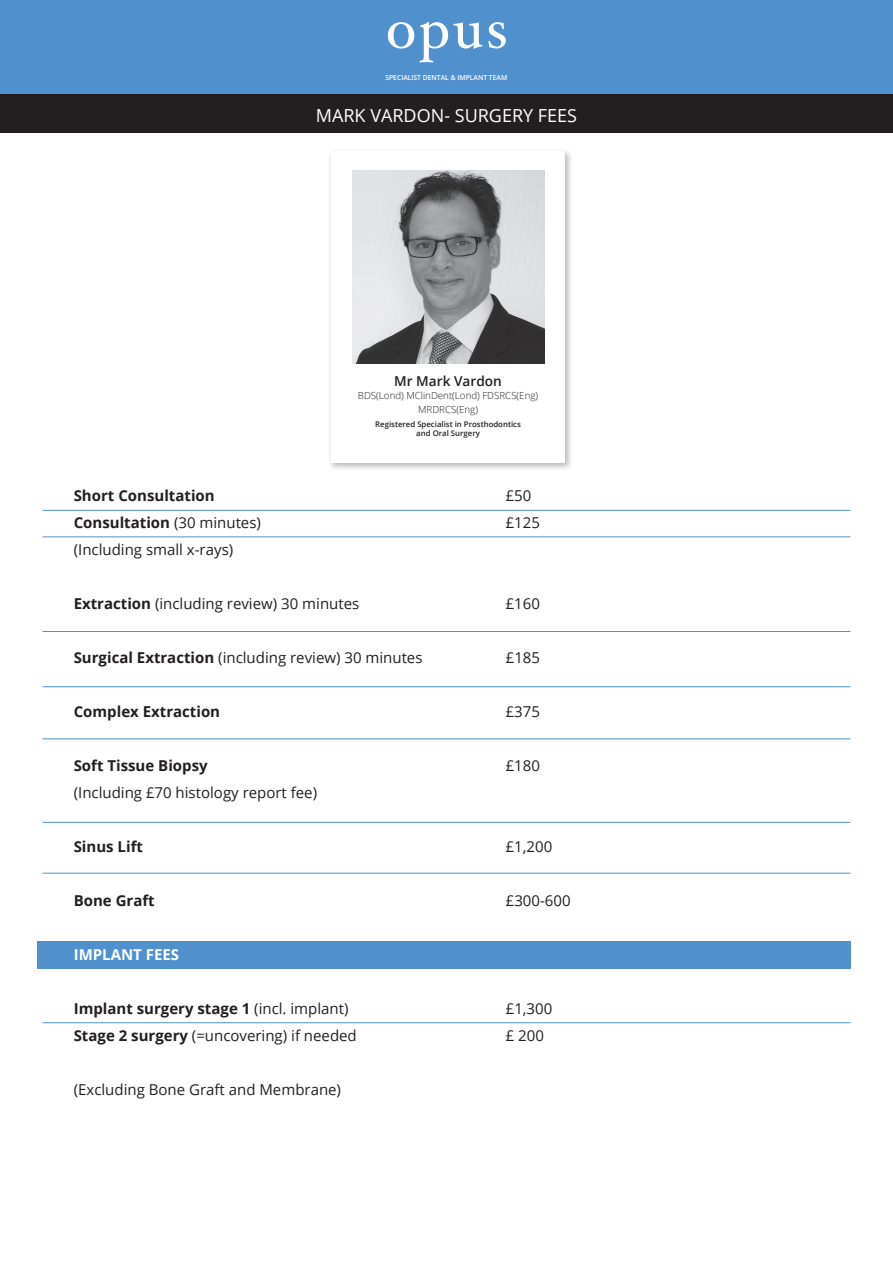
<style>
.page{position:relative;width:893px;height:1263px;background:#fff}
.page>*{position:absolute;margin:0;border:0;box-sizing:border-box;transform-origin:0 0}
.t1{font:57px "Hoefler Text";color:#fff}
.t2{font:18px "Open Sans";color:#fff}
.t3{font:15px "Open Sans";color:#231f20}
.t4{font:700 15px "Open Sans";color:#231f20}
.t5{font:700 15px "Open Sans";color:#fff}
.t6{font:600 13.65px "Open Sans";color:#231f20}
.t7{font:300 9.75px/13.6px "Open Sans";color:#231f20;text-align:center}
.t8{font:600 7.8px "Open Sans";color:#231f20}
.t9{font:600 6.9px "Open Sans";letter-spacing:-.005em;color:#fff}
.s1{font-weight:400}
.s2{font-weight:700}
</style>
<div class="page">
<hr style="left:43px;top:536px;width:807px;height:1px;background:#5090cd">
<hr style="left:43px;top:510px;width:807px;height:1px;background:#5090cd">
<hr style="left:43px;top:631px;width:807px;height:1px;background:#5090cd">
<hr style="left:43px;top:686px;width:807px;height:1px;background:#5090cd">
<hr style="left:43px;top:738px;width:807px;height:1px;background:#5090cd">
<hr style="left:43px;top:822px;width:807px;height:1px;background:#5090cd">
<hr style="left:43px;top:873px;width:807px;height:1px;background:#5090cd">
<hr style="left:43px;top:1022px;width:807px;height:1px;background:#5090cd">
<div style="left:37px;top:941px;width:813px;height:28px;background:#5090cd"></div>
<div style="left:0;top:94px;width:893px;height:39px;background:#231f20"></div>
<div style="left:0;top:0;width:893px;height:94px;background:#5090cd"></div>
<div style="left:328px;top:148px;width:245px;height:324px;background:#231f20;opacity:.3"></div>
<div style="left:331px;top:152px;width:233px;height:311px;background:#fff"></div>
<img style="left:352px;top:170px;width:192px;height:193px">
<p class="t1" style="left:386px;top:-6px;width:123px">opus</p>
<p class="t9" style="left:385px;top:73px;width:123px">SPECIALIST DENTAL &amp; IMPLANT TEAM</p>
<p class="t2" style="left:316px;top:103px;width:263px">MARK VARDON- SURGERY FEES</p>
<p class="t6" style="left:394px;top:371px;width:109px">Mr Mark Vardon</p>
<p class="t7" style="left:358px;top:389px;width:182px">BDS(Lond) MClinDent(Lond) FDSRCS(Eng)<br>MRDRCS(Eng)</p>
<p class="t8" style="left:375px;top:419px;width:147px">Registered Specialist in Prosthodontics</p>
<p class="t8" style="left:416px;top:428px;width:65px">and Oral Surgery</p>
<p class="t4" style="left:74px;top:485px;width:142px">Short Consultation</p>
<p class="t3" style="left:506px;top:485px;width:27px">£50</p>
<p class="t4" style="left:74px;top:512px;width:189px">Consultation <span class="s1">(30 minutes)</span></p>
<p class="t3" style="left:506px;top:512px;width:36px">£125</p>
<p class="t3" style="left:74px;top:539px;width:161px">(Including small x-rays)</p>
<p class="t3" style="left:74px;top:593px;width:287px"><span class="s2">Extraction</span> (including review) 30 minutes</p>
<p class="t3" style="left:506px;top:593px;width:36px">£160</p>
<p class="t3" style="left:74px;top:647px;width:350px"><span class="s2">Surgical Extraction</span> (including review) 30 minutes</p>
<p class="t3" style="left:506px;top:647px;width:36px">£185</p>
<p class="t4" style="left:74px;top:701px;width:148px">Complex Extraction</p>
<p class="t3" style="left:506px;top:701px;width:36px">£375</p>
<p class="t4" style="left:74px;top:755px;width:135px">Soft Tissue Biopsy</p>
<p class="t3" style="left:506px;top:755px;width:36px">£180</p>
<p class="t3" style="left:74px;top:782px;width:245px">(Including £70 histology report fee)</p>
<p class="t4" style="left:74px;top:836px;width:71px">Sinus Lift</p>
<p class="t3" style="left:506px;top:836px;width:48px">£1,200</p>
<p class="t4" style="left:74px;top:890px;width:83px">Bone Graft</p>
<p class="t3" style="left:506px;top:890px;width:66px">£300-600</p>
<p class="t5" style="left:74px;top:944px;width:107px">IMPLANT FEES</p>
<p class="t4" style="left:74px;top:998px;width:276px">Implant surgery stage 1 <span class="s1">(incl. implant)</span></p>
<p class="t3" style="left:506px;top:998px;width:48px">£1,300</p>
<p class="t3" style="left:74px;top:1025px;width:285px"><span class="s2">Stage 2 surgery</span> (=uncovering) if needed</p>
<p class="t3" style="left:506px;top:1025px;width:40px">£ 200</p>
<p class="t3" style="left:74px;top:1079px;width:269px">(Excluding Bone Graft and Membrane)</p>
</div>
